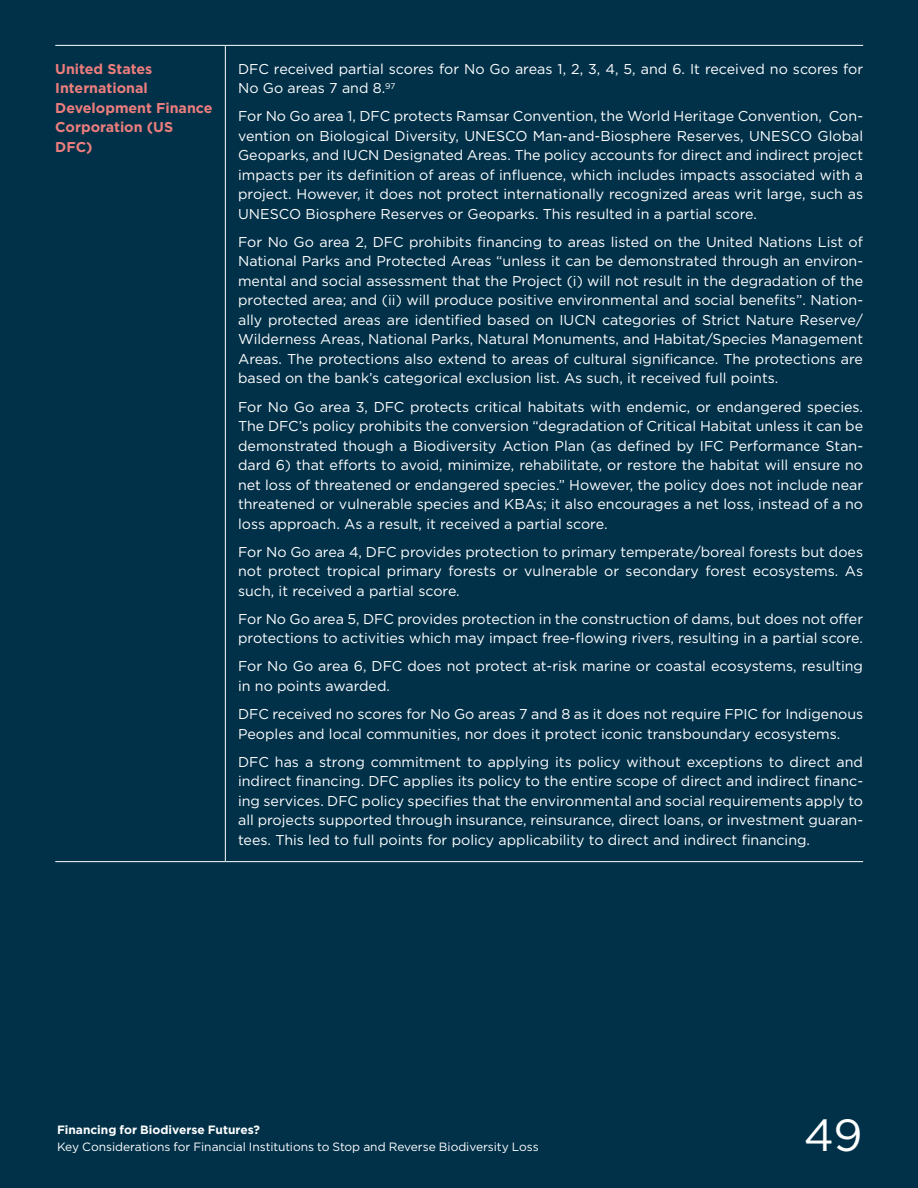
<style>
.page{position:relative;width:918px;height:1188px;background:#003149}
.page>*{position:absolute;margin:0;border:0;box-sizing:border-box;transform-origin:0 0}
.t1{font:45px "Gotham";color:#fff}
.Table_-_white{font:14.25px/19.5px "Gotham";color:#fff;text-align:justify}
.Table_-_white-2{font:700 14.25px/19.5px "Gotham";color:#ed7d7c}
.t2{font:12px "Gotham";letter-spacing:-.01em;color:#fff}
.t3{font:700 12px "Gotham";color:#fff}
</style>
<div class="page">
<hr style="left:55px;top:45px;width:170px;height:1px;background:#fff">
<hr style="left:225px;top:45px;width:638px;height:1px;background:#fff">
<hr style="left:225px;top:46px;width:1px;height:815px;background:#fff">
<hr style="left:55px;top:861px;width:170px;height:1px;background:#fff">
<hr style="left:225px;top:861px;width:638px;height:1px;background:#fff">
<p class="Table_-_white-2" style="left:55px;top:59px;width:159px">United States<br>International<br>Development Finance<br>Corporation (US<br>DFC)</p>
<p class="Table_-_white" style="left:238px;top:59px;width:627px">DFC received partial scores for No Go areas 1, 2, 3, 4, 5, and 6. It received no scores for<br>No Go areas 7 and 8.<sup>97</sup></p>
<p class="Table_-_white" style="left:238px;top:106px;width:627px">For No Go area 1, DFC protects Ramsar Convention, the World Heritage Convention, Con&shy;vention on Biological Diversity, UNESCO Man-and-Biosphere Reserves, UNESCO Global Geoparks, and IUCN Designated Areas. The policy accounts for direct and indirect project impacts per its definition of areas of influence, which includes impacts associated with a project. However, it does not protect internationally recognized areas writ large, such as UNESCO Biosphere Reserves or Geoparks. This resulted in a partial score.</p>
<p class="Table_-_white" style="left:238px;top:232px;width:627px">For No Go area 2, DFC prohibits financing to areas listed on the United Nations List of National Parks and Protected Areas “unless it can be demonstrated through an environ&shy;mental and social assessment that the Project (i) will not result in the degradation of the protected area; and (ii) will produce positive environmental and social benefits”. Nation&shy;ally protected areas are identified based on IUCN categories of Strict Nature Reserve/ Wilderness Areas, National Parks, Natural Monuments, and Habitat/Species Management Areas. The protections also extend to areas of cultural significance. The protections are based on the bank’s categorical exclusion list. As such, it received full points.</p>
<p class="Table_-_white" style="left:238px;top:397px;width:627px">For No Go area 3, DFC protects critical habitats with endemic, or endangered species.<br>The DFC’s policy prohibits the conversion “degradation of Critical Habitat unless it can be demonstrated though a Biodiversity Action Plan (as defined by IFC Performance Stan&shy;dard 6) that efforts to avoid, minimize, rehabilitate, or restore the habitat will ensure no net loss of threatened or endangered species.” However, the policy does not include near threatened or vulnerable species and KBAs; it also encourages a net loss, instead of a no loss approach. As a result, it received a partial score.</p>
<p class="Table_-_white" style="left:238px;top:542px;width:627px">For No Go area 4, DFC provides protection to primary temperate/boreal forests but does not protect tropical primary forests or vulnerable or secondary forest ecosystems. As such, it received a partial score.</p>
<p class="Table_-_white" style="left:238px;top:609px;width:627px">For No Go area 5, DFC provides protection in the construction of dams, but does not offer protections to activities which may impact free-flowing rivers, resulting in a partial score.</p>
<p class="Table_-_white" style="left:238px;top:656px;width:627px">For No Go area 6, DFC does not protect at-risk marine or coastal ecosystems, resulting in no points awarded.</p>
<p class="Table_-_white" style="left:238px;top:704px;width:627px">DFC received no scores for No Go areas 7 and 8 as it does not require FPIC for Indigenous<br>Peoples and local communities, nor does it protect iconic transboundary ecosystems.</p>
<p class="Table_-_white" style="left:238px;top:752px;width:627px">DFC has a strong commitment to applying its policy without exceptions to direct and indirect financing. DFC applies its policy to the entire scope of direct and indirect financ&shy;ing services. DFC policy specifies that the environmental and social requirements apply to all projects supported through insurance, reinsurance, direct loans, or investment guaran&shy;tees. This led to full points for policy applicability to direct and indirect financing.</p>
<p class="t3" style="left:57px;top:1122px;width:205px">Financing for Biodiverse Futures?</p>
<p class="t2" style="left:57px;top:1139px;width:483px">Key Considerations for Financial Institutions to Stop and Reverse Biodiversity Loss</p>
<h1 class="t1" style="left:804px;top:1106px;width:60px">49</h1>
</div>
